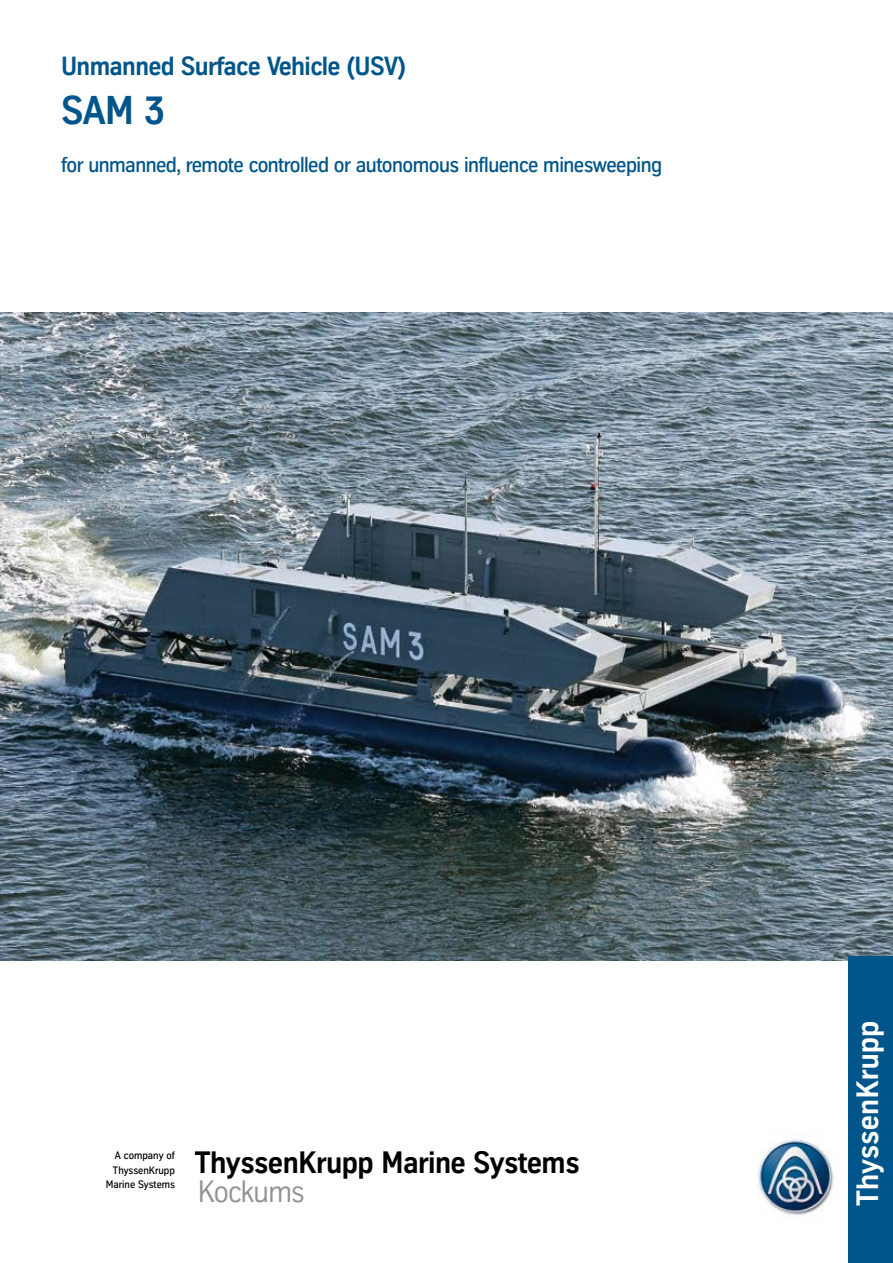
<style>
.page{position:relative;width:893px;height:1263px;background:#fff}
.page>*{position:absolute;margin:0;border:0;box-sizing:border-box;transform-origin:0 0}
.t1{font:700 39px "TK Type";color:#00558a}
.t2{font:700 30px "TK Type";letter-spacing:-.02em;color:#000}
.t3{font:30px "TK Type";letter-spacing:-.02em;color:#919294}
.t4{font:30px "TK Type Logo";color:#fff}
.t5{font:700 25.5px "TK Type";letter-spacing:-.025em;color:#00558a}
.t6{font:500 21px "TK Type";letter-spacing:-.025em;color:#00558a}
.t7{font:500 10.5px/14.2px "TK Type";color:#000;text-align:right}
</style>
<div class="page">
<img style="left:0;top:313px;width:893px;height:647px">
<div style="left:848px;top:956px;width:45px;height:307px;background:#00558a"></div>
<img style="left:758px;top:1133px;width:76px;height:82px">
<p class="t5" style="left:61px;top:52px;width:347px">Unmanned Surface Vehicle (USV)</p>
<h1 class="t1" style="left:61px;top:89px;width:106px">SAM 3</h1>
<p class="t6" style="left:61px;top:154px;width:603px">for unmanned, remote controlled or autonomous influence minesweeping</p>
<p class="t7" style="left:106px;top:1149px;width:71px">A company of<br>ThyssenKrupp<br>Marine Systems</p>
<h2 class="t2" style="left:195px;top:1147px;width:386px">ThyssenKrupp Marine Systems</h2>
<h2 class="t3" style="left:198px;top:1175px;width:108px">Kockums</h2>
<h2 class="t4" style="left:856px;top:1206px;width:187px;rotate:-90deg">tk</h2>
</div>
